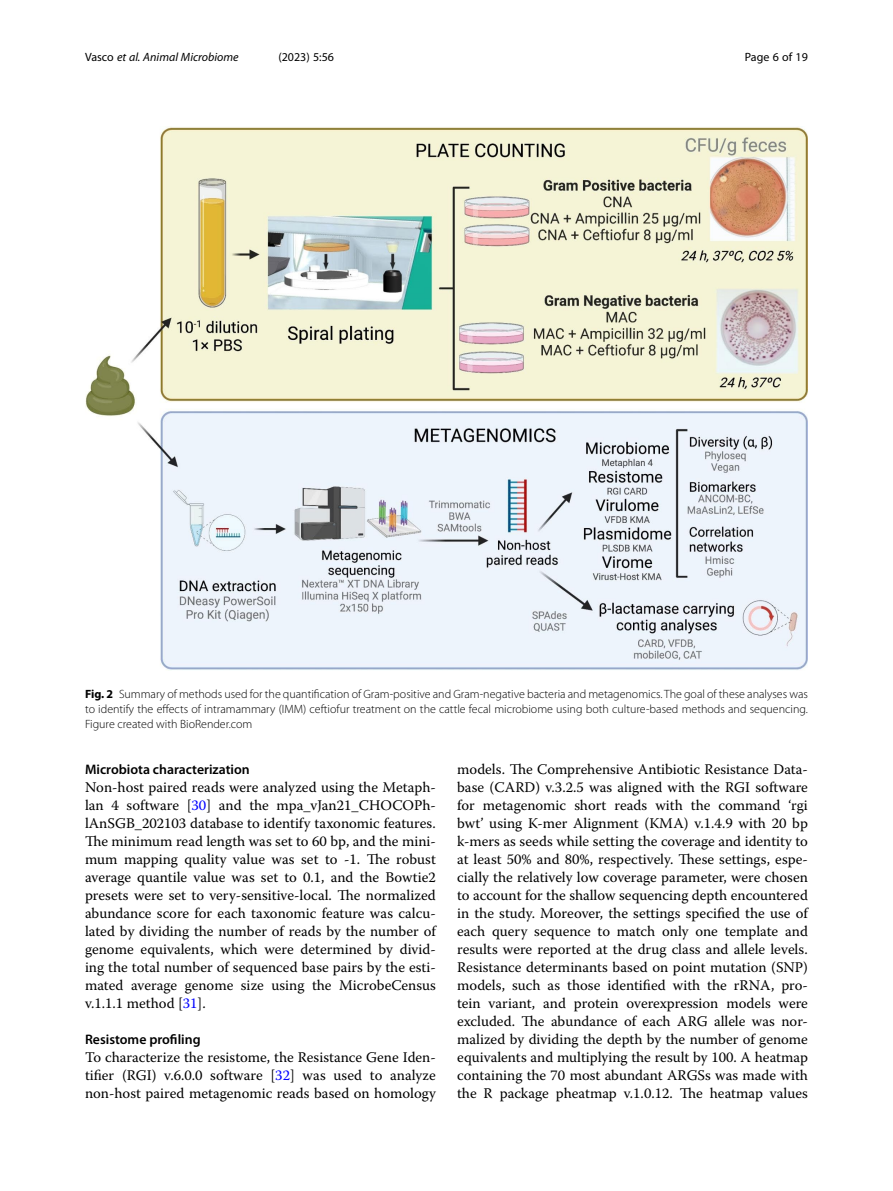
<style>
.page{position:relative;width:893px;height:1191px;background:#fff}
.page>*{position:absolute;margin:0;border:0;box-sizing:border-box;transform-origin:0 0}
.Body_Text{font:14.7px/18px "Warnock Pro";color:#000;text-align:justify}
.Head_2{font:600 13.8px "Myriad Pro";color:#000}
.Figure_Caption{font:300 12px/15px "Myriad Pro";color:#000;text-align:justify}
.t1{font:italic 12px "Myriad Pro";color:#000}
.t2{font:12px "Myriad Pro";color:#000}
.s1{font-style:normal}
.s2{font-weight:700}
.s3{color:#00f}
</style>
<div class="page">
<img style="left:85px;top:126px;width:723px;height:544px">
<p class="t1" style="left:85px;top:50px;width:155px"><span class="s1">Vasco</span> et al. Animal Microbiome</p>
<p class="t2" style="left:278px;top:50px;width:57px">(2023) 5:56</p>
<p class="t2" style="left:745px;top:50px;width:65px">Page 6 of 19</p>
<p class="Figure_Caption" style="left:85px;top:686px;width:724px"><span class="s2">Fig. 2</span> Summary of methods used for the quantification of Gram-positive and Gram-negative bacteria and metagenomics. The goal of these analyses was to identify the effects of intramammary (IMM) ceftiofur treatment on the cattle fecal microbiome using both culture-based methods and sequencing.<br>Figure created with BioRender.com</p>
<p class="Head_2" style="left:85px;top:761px;width:166px">Microbiota characterization</p>
<p class="Body_Text" style="left:85px;top:778px;width:352px">Non-host paired reads were analyzed using the Metaph&shy;lan 4 software [<span class="s3">30</span>] and the mpa_vJan21_CHOCOPh&shy;lAnSGB_202103 database to identify taxonomic features.<br>The minimum read length was set to 60 bp, and the mini&shy;mum mapping quality value was set to -1. The robust average quantile value was set to 0.1, and the Bowtie2 presets were set to very-sensitive-local. The normalized abundance score for each taxonomic feature was calcu&shy;lated by dividing the number of reads by the number of genome equivalents, which were determined by divid&shy;ing the total number of sequenced base pairs by the esti&shy;mated average genome size using the MicrobeCensus v.1.1.1 method [<span class="s3">31</span>].</p>
<p class="Head_2" style="left:85px;top:1031px;width:117px">Resistome profiling</p>
<p class="Body_Text" style="left:85px;top:1048px;width:352px">To characterize the resistome, the Resistance Gene Iden&shy;tifier (RGI) v.6.0.0 software [<span class="s3">32</span>] was used to analyze non-host paired metagenomic reads based on homology</p>
<p class="Body_Text" style="left:457px;top:760px;width:352px">models. The Comprehensive Antibiotic Resistance Data&shy;base (CARD) v.3.2.5 was aligned with the RGI software for metagenomic short reads with the command ‘rgi bwt’ using K-mer Alignment (KMA) v.1.4.9 with 20 bp k-mers as seeds while setting the coverage and identity to at least 50% and 80%, respectively. These settings, espe&shy;cially the relatively low coverage parameter, were chosen to account for the shallow sequencing depth encountered in the study. Moreover, the settings specified the use of each query sequence to match only one template and results were reported at the drug class and allele levels.<br>Resistance determinants based on point mutation (SNP) models, such as those identified with the rRNA, pro&shy;tein variant, and protein overexpression models were excluded. The abundance of each ARG allele was nor&shy;malized by dividing the depth by the number of genome equivalents and multiplying the result by 100. A heatmap containing the 70 most abundant ARGSs was made with the R package pheatmap v.1.0.12. The heatmap values</p>
</div>
